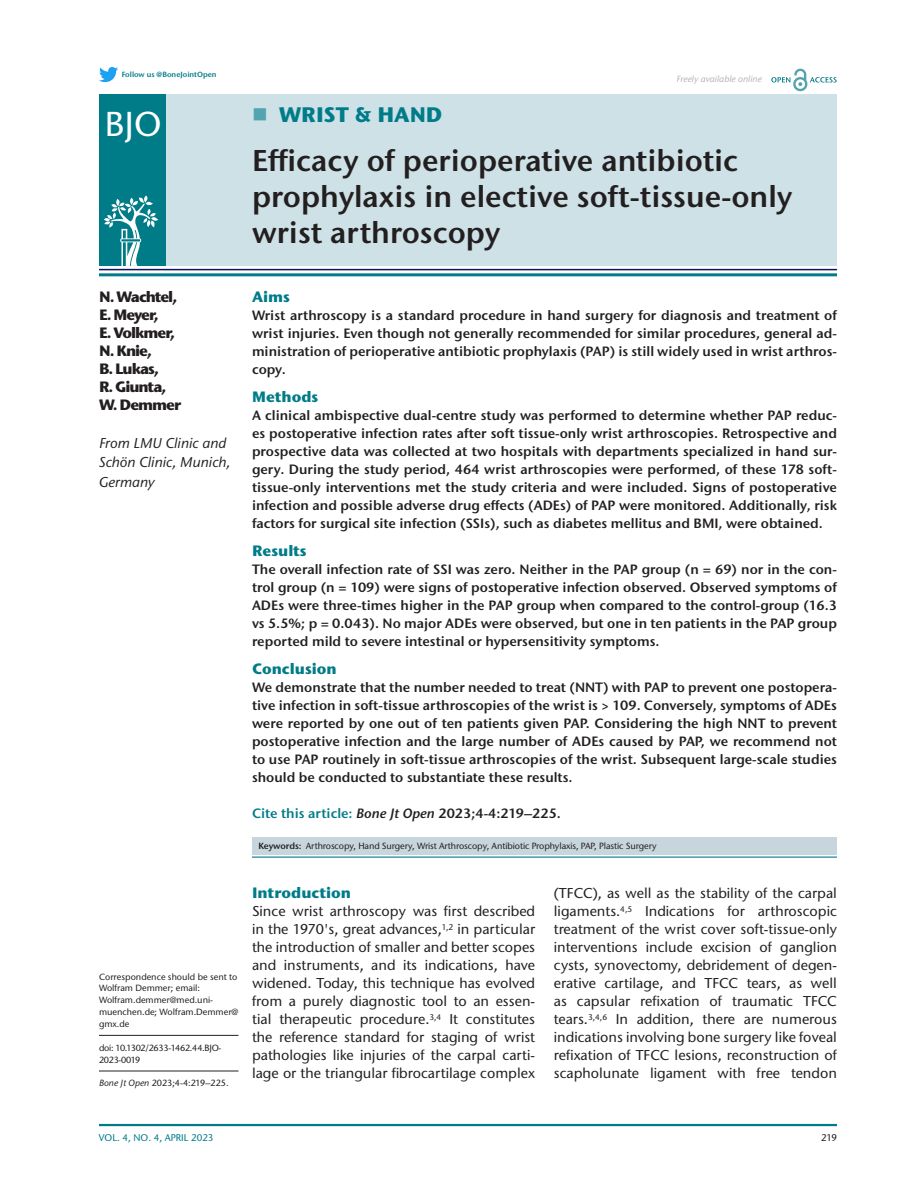
<style>
.page{position:relative;width:918px;height:1188px;background:#fff}
.page>*{position:absolute;margin:0;border:0;box-sizing:border-box;transform-origin:0 0}
.t1{font:500 34.5px "Stone Sans ITC Pro";color:#fff}
.t2{font:600 30px/36px "Stone Sans ITC Pro";color:#231f20}
.t3{font:700 21px "Stone Sans ITC Pro";color:#007c89}
.t4{font:700 15px/18px "Stone Sans ITC Pro";letter-spacing:-.07em;color:#231f20}
.t5{font:700 15px "Stone Sans ITC Pro";color:#007c89}
.t6{font:500 14.25px/18px "Stone Sans ITC Pro";color:#231f20;text-align:justify}
.t7{font:italic 500 14.25px/19.5px "Stone Sans ITC Pro";color:#231f20}
.t8{font:600 13.5px/18px "Stone Sans ITC Pro";color:#231f20;text-align:justify}
.t9{font:500 9.75px "Stone Sans ITC Pro";color:#007c89}
.t10{font:500 9.75px "Stone Sans ITC Pro";color:#231f20}
.t11{font:500 9px/12px "Stone Sans ITC Pro";letter-spacing:-.005em;color:#231f20}
.t12{font:500 9px/12px "Stone Sans ITC Pro";letter-spacing:-.03em;color:#231f20}
.t13{font:italic 500 9px "Stone Sans ITC Pro";color:#b2b3b7}
.t14{font:600 7.5px "Stone Sans ITC Pro";color:#007c89}
.s1{font-style:italic}
.s2{color:#007c89}
.s3{font-weight:600}
</style>
<div class="page">
<hr style="left:99px;top:1124px;width:738px;height:2px;background:#007c89">
<img style="left:99px;top:67px;width:18px;height:15px">
<svg style="left:771px;top:69px;width:66px;height:22px"></svg>
<div style="left:252px;top:837px;width:585px;height:18px;background:#c7d5dd"></div>
<hr style="left:99px;top:269px;width:738px;height:1px;background:#11125f">
<hr style="left:99px;top:273px;width:738px;height:3px;background:#007c89">
<div style="left:99px;top:94px;width:738px;height:172px;background:#cee1e6"></div>
<div style="left:99px;top:95px;width:66px;height:171px;background:#007c89"></div>
<svg style="left:104px;top:195px;width:54px;height:71px"></svg>
<hr style="left:99px;top:1035px;width:139px;height:1px;background:#231f20">
<hr style="left:99px;top:1071px;width:139px;height:1px;background:#231f20">
<hr style="left:252px;top:857px;width:585px;height:1px;background:#007c89">
<p class="t14" style="left:122px;top:70px;width:97px">Follow us @BoneJointOpen</p>
<h1 class="t1" style="left:105px;top:103px;width:58px">BJO</h1>
<p class="t13" style="left:676px;top:73px;width:87px">Freely available online</p>
<h3 class="t3" style="left:279px;top:101px;width:165px">WRIST &amp; HAND</h3>
<h2 class="t2" style="left:252px;top:142px;width:542px">Efficacy of perioperative antibiotic prophylaxis in elective soft-tissue-only wrist arthroscopy</h2>
<p class="t4" style="left:99px;top:288px;width:84px">N. Wachtel,<br>E. Meyer,<br>E. Volkmer,<br>N. Knie,<br>B. Lukas,<br>R. Giunta,<br>W. Demmer</p>
<p class="t7" style="left:99px;top:433px;width:133px">From LMU Clinic and<br>Schön Clinic, Munich,<br>Germany</p>
<p class="t11" style="left:99px;top:970px;width:141px">Correspondence should be sent to<br>Wolfram Demmer; email:<br>Wolfram.demmer@med.uni&shy;muenchen.de; Wolfram.Demmer@ gmx.de</p>
<p class="t12" style="left:99px;top:1042px;width:124px">doi: 10.1302/2633-1462.44.BJO-<br>2023-0019</p>
<p class="t11" style="left:99px;top:1077px;width:131px"><span class="s1">Bone Jt Open</span> 2023;4-4:219–225.</p>
<p class="t5" style="left:252px;top:287px;width:39px">Aims</p>
<p class="t8" style="left:252px;top:307px;width:586px">Wrist arthroscopy is a standard procedure in hand surgery for diagnosis and treatment of wrist injuries. Even though not generally recommended for similar procedures, general ad&shy;ministration of perioperative antibiotic prophylaxis (PAP) is still widely used in wrist arthros&shy;copy.</p>
<p class="t5" style="left:252px;top:387px;width:68px">Methods</p>
<p class="t8" style="left:252px;top:406px;width:586px">A clinical ambispective dual-centre study was performed to determine whether PAP reduc&shy;es postoperative infection rates after soft tissue-only wrist arthroscopies. Retrospective and prospective data was collected at two hospitals with departments specialized in hand sur&shy;gery. During the study period, 464 wrist arthroscopies were performed, of these 178 soft&shy;tissue-only interventions met the study criteria and were included. Signs of postoperative infection and possible adverse drug effects (ADEs) of PAP were monitored. Additionally, risk factors for surgical site infection (SSIs), such as diabetes mellitus and BMI, were obtained.</p>
<p class="t5" style="left:252px;top:541px;width:56px">Results</p>
<p class="t8" style="left:252px;top:560px;width:587px">The overall infection rate of SSI was zero. Neither in the PAP group (n = 69) nor in the con&shy;trol group (n = 109) were signs of postoperative infection observed. Observed symptoms of ADEs were three-times higher in the PAP group when compared to the control-group (16.3 vs 5.5%; p = 0.043). No major ADEs were observed, but one in ten patients in the PAP group reported mild to severe intestinal or hypersensitivity symptoms.</p>
<p class="t5" style="left:252px;top:659px;width:86px">Conclusion</p>
<p class="t8" style="left:252px;top:678px;width:587px">We demonstrate that the number needed to treat (NNT) with PAP to prevent one postopera&shy;tive infection in soft-tissue arthroscopies of the wrist is &gt; 109. Conversely, symptoms of ADEs were reported by one out of ten patients given PAP. Considering the high NNT to prevent postoperative infection and the large number of ADEs caused by PAP, we recommend not to use PAP routinely in soft-tissue arthroscopies of the wrist. Subsequent large-scale studies should be conducted to substantiate these results.</p>
<p class="t8" style="left:252px;top:804px;width:310px"><span class="s2">Cite this article:</span> <span class="s1">Bone Jt Open</span> 2023;4-4:219–225.</p>
<p class="t11" style="left:258px;top:840px;width:400px"><span class="s3">Keywords:</span> Arthroscopy, Hand Surgery, Wrist Arthroscopy, Antibiotic Prophylaxis, PAP, Plastic Surgery</p>
<p class="t5" style="left:252px;top:883px;width:100px">Introduction</p>
<p class="t6" style="left:252px;top:902px;width:285px">Since wrist arthroscopy was first described in the 1970's, great advances,<sup>1,2</sup> in particular the introduction of smaller and better scopes and instruments, and its indications, have widened. Today, this technique has evolved from a purely diagnostic tool to an essen&shy;tial therapeutic procedure.<sup>3,4</sup> It constitutes the reference standard for staging of wrist pathologies like injuries of the carpal carti&shy;lage or the triangular fibrocartilage complex</p>
<p class="t6" style="left:554px;top:884px;width:285px">(TFCC), as well as the stability of the carpal ligaments.<sup>4,5</sup> Indications for arthroscopic treatment of the wrist cover soft-tissue-only interventions include excision of ganglion cysts, synovectomy, debridement of degen&shy;erative cartilage, and TFCC tears, as well as capsular refixation of traumatic TFCC tears.<sup>3,4,6</sup> In addition, there are numerous indications involving bone surgery like foveal refixation of TFCC lesions, reconstruction of scapholunate ligament with free tendon</p>
<p class="t9" style="left:99px;top:1132px;width:116px">VOL. 4, NO. 4, APRIL 2023</p>
<p class="t10" style="left:821px;top:1132px;width:17px">219</p>
</div>
